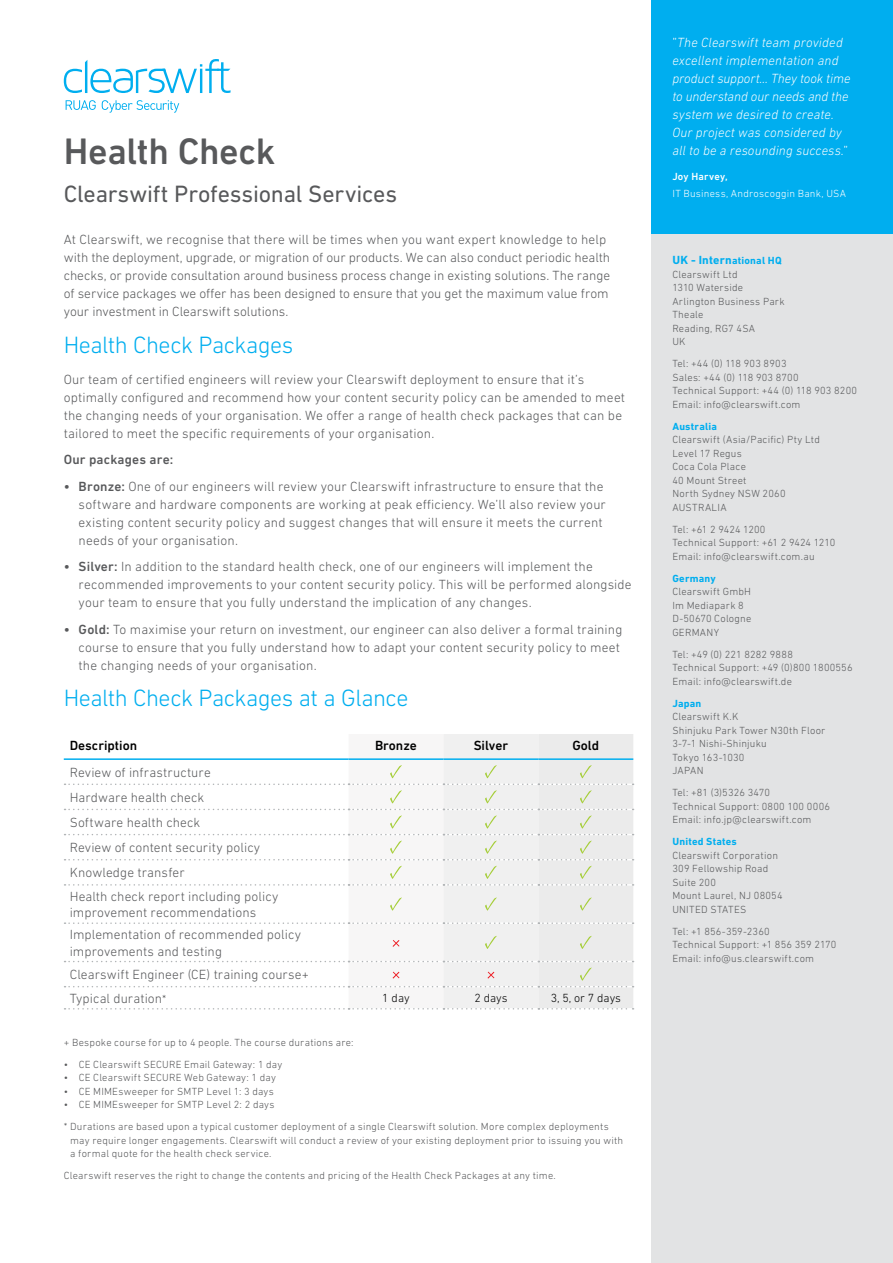
<style>
.page{position:relative;width:893px;height:1263px;background:#fff}
.page>*{position:absolute;margin:0;border:0;box-sizing:border-box;transform-origin:0 0}
.t1{font:500 37.5px "DIN Next LT Pro";letter-spacing:-.01em;color:#58595b}
.t2{font:300 24px "DIN Next LT Pro";letter-spacing:-.02em;color:#00aeef}
.t3{font:24px "DIN Next LT Pro";letter-spacing:-.005em;color:#58595b}
.t4{font:300 13.5px/18px "DIN Next LT Pro";letter-spacing:.01em;color:#58595b}
.t5{font:italic 300 13.5px/18px "DIN Next LT Pro";letter-spacing:.005em;color:#fff}
.t6{font:500 13.5px "DIN Next LT Pro";color:#000}
.t7{font:500 13.5px "DIN Next LT Pro";letter-spacing:.015em;color:#58595b}
.t8{font:300 12px "DIN Next LT Pro";color:#000}
.t9{font:700 12px "DIN Next LT Pro";letter-spacing:.02em;color:#00aeef}
.t10{font:300 10.5px/13.5px "DIN Next LT Pro";letter-spacing:.02em;color:#58595b}
.t11{font:700 10.5px "DIN Next LT Pro";letter-spacing:.02em;color:#00aeef}
.t12{font:300 10.5px "DIN Next LT Pro";letter-spacing:.025em;color:#fff}
.t13{font:500 10.5px "DIN Next LT Pro";letter-spacing:.02em;color:#fff}
.s1{font-weight:500}
.s2{font-size:12px}
.s3{font-style:normal}
.s4{font-size:10.5px}
</style>
<div class="page">
<hr style="left:64px;top:758px;width:285px;height:2px;background:#00aeef">
<svg style="left:65px;top:734px;width:569px;height:275px"></svg>
<div style="left:651px;top:234px;width:242px;height:1029px;background:#e2e3e4"></div>
<div style="left:651px;top:0;width:242px;height:234px;background:#00aeef"></div>
<svg style="left:64px;top:59px;width:167px;height:34px"></svg>
<svg style="left:66px;top:100px;width:30px;height:10px"></svg>
<svg style="left:102px;top:100px;width:77px;height:13px"></svg>
<h1 class="t1" style="left:64px;top:130px;width:213px">Health Check</h1>
<h2 class="t3" style="left:64px;top:180px;width:335px">Clearswift Professional Services</h2>
<p class="t4" style="left:64px;top:230px;width:548px">At Clearswift, we recognise that there will be times when you want expert knowledge to help with the deployment, upgrade, or migration of our products. We can also conduct periodic health checks, or provide consultation around business process change in existing solutions. The range of service packages we offer has been designed to ensure that you get the maximum value from your investment in Clearswift solutions.</p>
<h2 class="t2" style="left:64px;top:331px;width:231px">Health Check Packages</h2>
<p class="t4" style="left:64px;top:370px;width:563px">Our team of certified engineers will review your Clearswift deployment to ensure that it’s optimally configured and recommend how your content security policy can be amended to meet the changing needs of your organisation. We offer a range of health check packages that can be tailored to meet the specific requirements of your organisation.</p>
<p class="t7" style="left:64px;top:452px;width:111px">Our packages are:</p>
<p class="t4" style="left:79px;top:477px;width:529px;text-indent:-15px"><span class="s1">• Bronze:</span> One of our engineers will review your Clearswift infrastructure to ensure that the software and hardware components are working at peak efficiency. We’ll also review your existing content security policy and suggest changes that will ensure it meets the current needs of your organisation.</p>
<p class="t4" style="left:79px;top:557px;width:555px;text-indent:-15px"><span class="s1">• Silver:</span> In addition to the standard health check, one of our engineers will implement the recommended improvements to your content security policy. This will be performed alongside your team to ensure that you fully understand the implication of any changes.</p>
<p class="t4" style="left:79px;top:620px;width:545px;text-indent:-15px"><span class="s1">• Gold:</span> To maximise your return on investment, our engineer can also deliver a formal training course to ensure that you fully understand how to adapt your content security policy to meet the changing needs of your organisation.</p>
<h2 class="t2" style="left:64px;top:684px;width:346px">Health Check Packages at a Glance</h2>
<p class="t6" style="left:70px;top:738px;width:69px">Description</p>
<p class="t6" style="left:375px;top:738px;width:43px">Bronze</p>
<p class="t6" style="left:474px;top:738px;width:36px">Silver</p>
<p class="t6" style="left:572px;top:738px;width:28px">Gold</p>
<p class="t4" style="left:70px;top:759px;width:192px;line-height:25.2px">Review of infrastructure<br>Hardware health check<br>Software health check<br>Review of content security policy<br>Knowledge transfer</p>
<p class="t4" style="left:70px;top:888px;width:210px;line-height:16.2px">Health check report including policy improvement recommendations</p>
<p class="t4" style="left:70px;top:926px;width:233px;line-height:16.2px">Implementation of recommended policy improvements and testing</p>
<p class="t4" style="left:70px;top:962px;width:241px;line-height:23.7px">Clearswift Engineer (CE) training course+<br>Typical duration<span class="s2">*</span></p>
<p class="t8" style="left:382px;top:991px;width:29px">1 day</p>
<p class="t8" style="left:474px;top:991px;width:35px">2 days</p>
<p class="t8" style="left:551px;top:991px;width:72px">3, 5, or 7 days</p>
<p class="t10" style="left:64px;top:1035px;width:291px">+ Bespoke course for up to 4 people. The course durations are:</p>
<p class="t10" style="left:64px;top:1057px;width:220px">• CE Clearswift SECURE Email Gateway: 1 day</p>
<p class="t10" style="left:64px;top:1071px;width:214px">• CE Clearswift SECURE Web Gateway: 1 day</p>
<p class="t10" style="left:64px;top:1084px;width:212px">• CE MIMEsweeper for SMTP Level 1: 3 days</p>
<p class="t10" style="left:64px;top:1093px;width:546px;line-height:22px">• CE MIMEsweeper for SMTP Level 2: 2 days<br>* Durations are based upon a typical customer deployment of a single Clearswift solution. More complex deployments</p>
<p class="t10" style="left:70px;top:1133px;width:555px">may require longer engagements. Clearswift will conduct a review of your existing deployment prior to issuing you with a formal quote for the health check service.</p>
<p class="t10" style="left:64px;top:1169px;width:494px">Clearswift reserves the right to change the contents and pricing of the Health Check Packages at any time.</p>
<p class="t5" style="left:672px;top:34px;width:180px"><span class="s3">”</span>The Clearswift team provided excellent implementation and product support… They took time to understand our needs and the system we desired to create.<br>Our project was considered by all to be a resounding success.<span class="s3">”</span></p>
<p class="t13" style="left:672px;top:171px;width:57px">Joy Harvey,</p>
<p class="t12" style="left:672px;top:187px;width:175px">IT Business, Androscoggin Bank, USA</p>
<p class="t9" style="left:672px;top:253px;width:111px">UK - Intern<span class="s4">ational HQ</span></p>
<p class="t10" style="left:672px;top:267px;width:114px">Clearswift Ltd<br>1310 Waterside<br>Arlington Business Park<br>Theale<br>Reading, RG7 4SA<br>UK</p>
<p class="t10" style="left:672px;top:357px;width:186px">Tel: +44 (0) 118 903 8903<br>Sales: +44 (0) 118 903 8700<br>Technical Support: +44 (0) 118 903 8200<br>Email: info@clearswift.com</p>
<p class="t11" style="left:672px;top:420px;width:46px">Australia</p>
<p class="t10" style="left:672px;top:433px;width:149px">Clearswift (Asia/Pacific) Pty Ltd<br>Level 17 Regus<br>Coca Cola Place<br>40 Mount Street<br>North Sydney NSW 2060<br>AUSTRALIA</p>
<p class="t10" style="left:672px;top:522px;width:164px">Tel: +61 2 9424 1200<br>Technical Support: +61 2 9424 1210<br>Email: info@clearswift.com.au</p>
<p class="t11" style="left:672px;top:572px;width:45px">Germany</p>
<p class="t10" style="left:672px;top:585px;width:81px">Clearswift GmbH<br>Im Mediapark 8<br>D-50670 Cologne<br>GERMANY</p>
<p class="t10" style="left:672px;top:647px;width:182px">Tel: +49 (0) 221 8282 9888<br>Technical Support: +49 (0)800 1800556<br>Email: info@clearswift.de</p>
<p class="t11" style="left:672px;top:697px;width:30px">Japan</p>
<p class="t10" style="left:672px;top:710px;width:155px">Clearswift K.K<br>Shinjuku Park Tower N30th Floor<br>3-7-1 Nishi-Shinjuku<br>Tokyo 163-1030<br>JAPAN</p>
<p class="t10" style="left:672px;top:786px;width:159px">Tel: +81 (3)5326 3470<br>Technical Support: 0800 100 0006<br>Email: info.jp@clearswift.com</p>
<p class="t11" style="left:672px;top:836px;width:66px">United States</p>
<p class="t10" style="left:672px;top:848px;width:112px">Clearswift Corporation<br>309 Fellowship Road<br>Suite 200<br>Mount Laurel, NJ 08054<br>UNITED STATES</p>
<p class="t10" style="left:672px;top:924px;width:165px">Tel: +1 856-359-2360<br>Technical Support: +1 856 359 2170<br>Email: info@us.clearswift.com</p>
</div>
